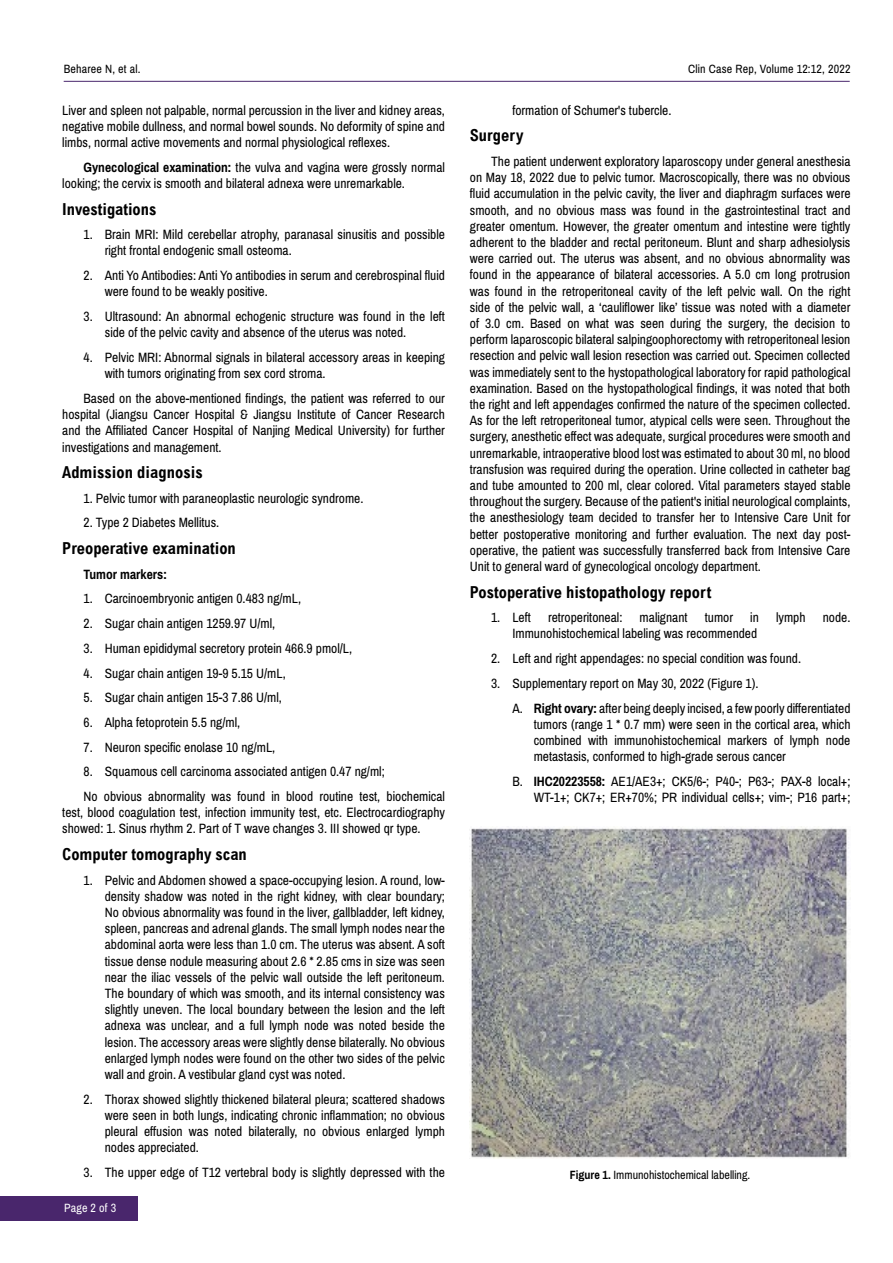
<style>
.page{position:relative;width:893px;height:1263px;background:#fff}
.page>*{position:absolute;margin:0;border:0;box-sizing:border-box;transform-origin:0 0}
.t1{font:700 condensed 16.5px "Arial";color:#000}
.t2{font:13.5px/16.2px "Archivo Narrow";color:#000}
.t3{font:700 13.5px "Archivo Narrow";color:#000}
.t4{font:12px "Archivo Narrow";color:#000}
.t5{font:12px "Archivo Narrow";letter-spacing:.015em;color:#fff}
.s1{font-weight:700}
</style>
<div class="page">
<hr style="left:64px;top:81px;width:786px;height:1px;background:#49266c">
<div style="left:0;top:1196px;width:137px;height:24px;background:#49266c"></div>
<img style="left:470px;top:826px;width:380px;height:333px">
<p class="t4" style="left:64px;top:61px;width:78px">Beharee N, et al.</p>
<p class="t4" style="left:688px;top:61px;width:164px">Clin Case Rep, Volume 12:12, 2022</p>
<p class="t2" style="left:512px;top:102px;width:161px">formation of Schumer's tubercle.</p>
<p class="t1" style="left:470px;top:126px;width:55px">Surgery</p>
<p class="t2" style="left:470px;top:153px;width:382px;text-align:justify;text-indent:21px">The patient underwent exploratory laparoscopy under general anesthesia on May 18, 2022 due to pelvic tumor. Macroscopically, there was no obvious fluid accumulation in the pelvic cavity, the liver and diaphragm surfaces were smooth, and no obvious mass was found in the gastrointestinal tract and greater omentum. However, the greater omentum and intestine were tightly adherent to the bladder and rectal peritoneum. Blunt and sharp adhesiolysis were carried out. The uterus was absent, and no obvious abnormality was found in the appearance of bilateral accessories. A 5.0 cm long protrusion was found in the retroperitoneal cavity of the left pelvic wall. On the right side of the pelvic wall, a ‘cauliflower like’ tissue was noted with a diameter of 3.0 cm. Based on what was seen during the surgery, the decision to perform laparoscopic bilateral salpingoophorectomy with retroperitoneal lesion resection and pelvic wall lesion resection was carried out. Specimen collected was immediately sent to the hystopathological laboratory for rapid pathological examination. Based on the hystopathological findings, it was noted that both the right and left appendages confirmed the nature of the specimen collected.<br>As for the left retroperitoneal tumor, atypical cells were seen. Throughout the surgery, anesthetic effect was adequate, surgical procedures were smooth and unremarkable, intraoperative blood lost was estimated to about 30 ml, no blood transfusion was required during the operation. Urine collected in catheter bag and tube amounted to 200 ml, clear colored. Vital parameters stayed stable throughout the surgery. Because of the patient's initial neurological complaints, the anesthesiology team decided to transfer her to Intensive Care Unit for better postoperative monitoring and further evaluation. The next day post&shy;operative, the patient was successfully transferred back from Intensive Care Unit to general ward of gynecological oncology department.</p>
<p class="t1" style="left:470px;top:582px;width:243px">Postoperative histopathology report</p>
<p class="t2" style="left:491px;top:610px;width:41px">1. Left</p>
<p class="t2" style="left:548px;top:610px;width:76px">retroperitoneal:</p>
<p class="t2" style="left:640px;top:610px;width:49px">malignant</p>
<p class="t2" style="left:705px;top:610px;width:30px">tumor</p>
<p class="t2" style="left:750px;top:610px;width:10px">in</p>
<p class="t2" style="left:776px;top:610px;width:31px">lymph</p>
<p class="t2" style="left:823px;top:610px;width:29px">node.</p>
<p class="t2" style="left:512px;top:626px;width:246px">Immunohistochemical labeling was recommended</p>
<p class="t2" style="left:491px;top:651px;width:311px">2. Left and right appendages: no special condition was found.</p>
<p class="t2" style="left:512px;top:671px;width:340px;line-height:24.8px;text-indent:-21px">3. Supplementary report on May 30, 2022 (Figure 1).<br>A. <span class="s1">Right ovary:</span> after being deeply incised, a few poorly differentiated</p>
<p class="t2" style="left:534px;top:716px;width:318px;text-align:justify">tumors (range 1 * 0.7 mm) were seen in the cortical area, which combined with immunohistochemical markers of lymph node metastasis, conformed to high-grade serous cancer</p>
<p class="t2" style="left:512px;top:773px;width:340px;text-align:right">B. <span class="s1">IHC20223558:</span> AE1/AE3+; CK5/6-; P40-; P63-; PAX-8 local+;<br>WT-1+; CK7+; ER+70%; PR individual cells+; vim-; P16 part+;</p>
<p class="t2" style="left:62px;top:102px;width:384px;text-align:justify">Liver and spleen not palpable, normal percussion in the liver and kidney areas, negative mobile dullness, and normal bowel sounds. No deformity of spine and limbs, normal active movements and normal physiological reflexes.</p>
<p class="t2" style="left:62px;top:159px;width:384px;text-indent:21px"><span class="s1">Gynecological examination:</span> the vulva and vagina were grossly normal looking; the cervix is smooth and bilateral adnexa were unremarkable.</p>
<p class="t1" style="left:62px;top:199px;width:96px">Investigations</p>
<p class="t2" style="left:105px;top:227px;width:342px;text-indent:-21px">1. Brain MRI: Mild cerebellar atrophy, paranasal sinusitis and possible right frontal endogenic small osteoma.</p>
<p class="t2" style="left:105px;top:268px;width:342px;text-indent:-21px">2. Anti Yo Antibodies: Anti Yo antibodies in serum and cerebrospinal fluid were found to be weakly positive.</p>
<p class="t2" style="left:105px;top:309px;width:342px;text-indent:-21px">3. Ultrasound: An abnormal echogenic structure was found in the left side of the pelvic cavity and absence of the uterus was noted.</p>
<p class="t2" style="left:105px;top:349px;width:342px;text-indent:-21px">4. Pelvic MRI: Abnormal signals in bilateral accessory areas in keeping with tumors originating from sex cord stroma.</p>
<p class="t2" style="left:62px;top:390px;width:384px;text-align:justify;text-indent:21px">Based on the above-mentioned findings, the patient was referred to our hospital (Jiangsu Cancer Hospital &amp; Jiangsu Institute of Cancer Research and the Affiliated Cancer Hospital of Nanjing Medical University) for further investigations and management.</p>
<p class="t1" style="left:62px;top:463px;width:142px">Admission diagnosis</p>
<p class="t2" style="left:84px;top:490px;width:281px">1. Pelvic tumor with paraneoplastic neurologic syndrome.</p>
<p class="t2" style="left:84px;top:515px;width:137px">2. Type 2 Diabetes Mellitus.</p>
<p class="t1" style="left:62px;top:539px;width:175px">Preoperative examination</p>
<p class="t3" style="left:84px;top:566px;width:85px">Tumor markers:</p>
<p class="t2" style="left:84px;top:591px;width:219px">1. Carcinoembryonic antigen 0.483 ng/mL,</p>
<p class="t2" style="left:84px;top:615px;width:193px">2. Sugar chain antigen 1259.97 U/ml,</p>
<p class="t2" style="left:84px;top:640px;width:270px">3. Human epididymal secretory protein 466.9 pmol/L,</p>
<p class="t2" style="left:84px;top:665px;width:204px">4. Sugar chain antigen 19-9 5.15 U/mL,</p>
<p class="t2" style="left:84px;top:690px;width:200px">5. Sugar chain antigen 15-3 7.86 U/ml,</p>
<p class="t2" style="left:84px;top:714px;width:158px">6. Alpha fetoprotein 5.5 ng/ml,</p>
<p class="t2" style="left:84px;top:739px;width:193px">7. Neuron specific enolase 10 ng/mL,</p>
<p class="t2" style="left:84px;top:759px;width:363px;line-height:24.8px">8. Squamous cell carcinoma associated antigen 0.47 ng/ml;<br>No obvious abnormality was found in blood routine test, biochemical</p>
<p class="t2" style="left:62px;top:805px;width:384px">test, blood coagulation test, infection immunity test, etc. Electrocardiography showed: 1. Sinus rhythm 2. Part of T wave changes 3. III showed qr type.</p>
<p class="t1" style="left:62px;top:845px;width:186px">Computer tomography scan</p>
<p class="t2" style="left:105px;top:872px;width:342px;text-align:justify;text-indent:-21px">1. Pelvic and Abdomen showed a space-occupying lesion. A round, low&shy;density shadow was noted in the right kidney, with clear boundary; No obvious abnormality was found in the liver, gallbladder, left kidney, spleen, pancreas and adrenal glands. The small lymph nodes near the abdominal aorta were less than 1.0 cm. The uterus was absent. A soft tissue dense nodule measuring about 2.6 * 2.85 cms in size was seen near the iliac vessels of the pelvic wall outside the left peritoneum.<br>The boundary of which was smooth, and its internal consistency was slightly uneven. The local boundary between the lesion and the left adnexa was unclear, and a full lymph node was noted beside the lesion. The accessory areas were slightly dense bilaterally. No obvious enlarged lymph nodes were found on the other two sides of the pelvic wall and groin. A vestibular gland cyst was noted.</p>
<p class="t2" style="left:105px;top:1091px;width:342px;text-align:justify;text-indent:-21px">2. Thorax showed slightly thickened bilateral pleura; scattered shadows were seen in both lungs, indicating chronic inflammation; no obvious pleural effusion was noted bilaterally, no obvious enlarged lymph nodes appreciated.</p>
<p class="t2" style="left:84px;top:1164px;width:363px">3. The upper edge of T12 vertebral body is slightly depressed with the</p>
<p class="t4" style="left:570px;top:1167px;width:182px"><span class="s1">Figure 1.</span> Immunohistochemical labelling.</p>
<p class="t5" style="left:64px;top:1201px;width:54px">Page 2 of 3</p>
</div>
